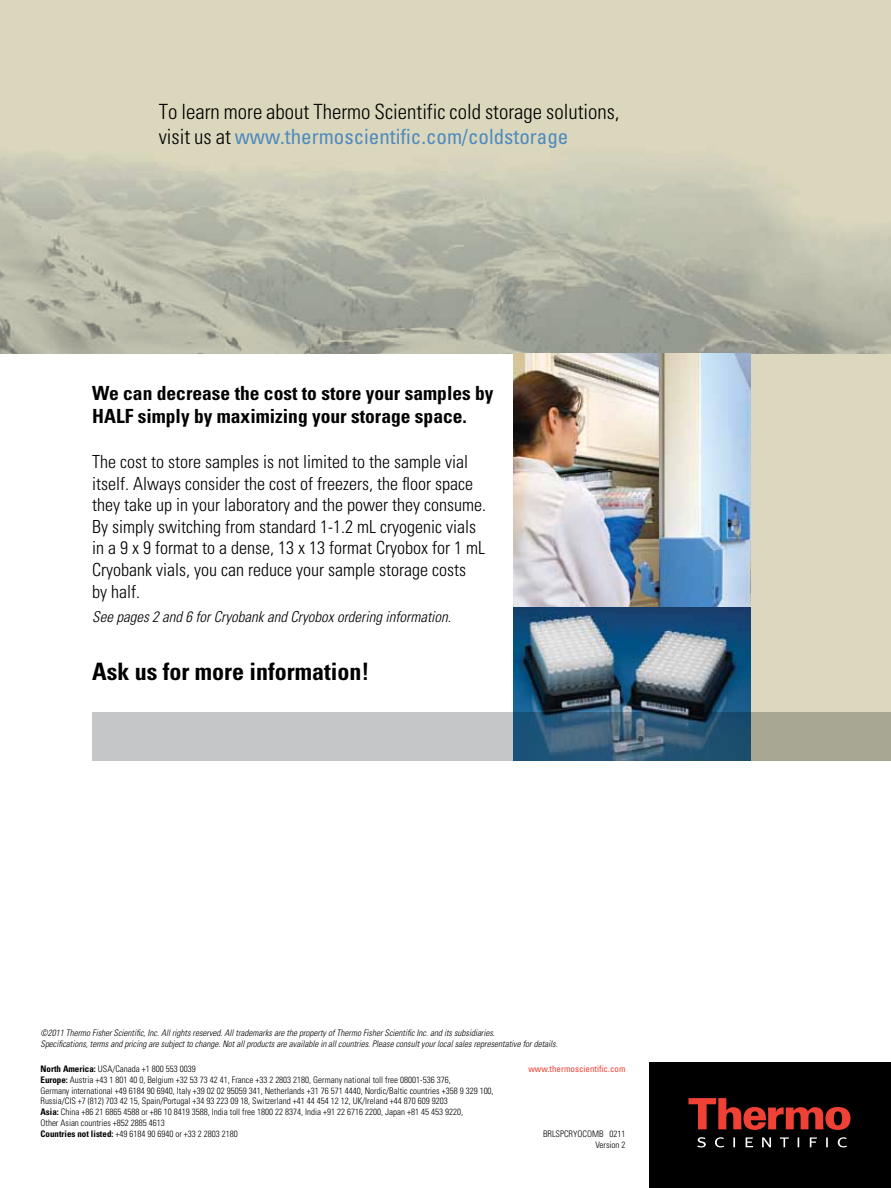
<style>
.page{position:relative;width:891px;height:1188px;background:#fff}
.page>*{position:absolute;margin:0;border:0;box-sizing:border-box;transform-origin:0 0}
.t1{font:700 condensed 24px "Univers LT Std";color:#000}
.t2{font:300 condensed 21px/25.5px "Univers LT Std";color:#000}
.t3{font:700 condensed 19.5px/23.4px "Univers LT Std";color:#000}
.t4{font:300 condensed 18px/21.6px "Univers LT Std";color:#000}
.t5{font:italic 300 condensed 15px "Univers";color:#000}
.t6{font:300 condensed 9px/10.8px "Univers LT Std";color:#000}
.t7{font:italic 300 condensed 9px/10.8px "Univers";color:#000}
.t8{font:condensed 9px "Univers LT Std";color:#ef4135}
.s1{font-weight:400;color:#4f8abe}
.s2{font-weight:700}
</style>
<div class="page">
<svg style="left:0;top:0;width:891px;height:354px;fill:#d3d1ba"></svg>
<div style="left:751px;top:354px;width:140px;height:406px;background:#dbd8bd"></div>
<img style="left:514px;top:354px;width:237px;height:253px">
<img style="left:514px;top:607px;width:237px;height:105px">
<div style="left:650px;top:1062px;width:241px;height:126px;background:#000"></div>
<svg style="left:688px;top:1098px;width:162px;height:32px"></svg>
<svg style="left:697px;top:1137px;width:150px;height:10px"></svg>
<svg style="left:92px;top:712px;width:799px;height:48px;fill:#c4c6c8"></svg>
<h2 class="t2" style="left:159px;top:99px;width:462px">To learn more about Thermo Scientific cold storage solutions, visit us at <span class="s1">www.thermoscientific.com/coldstorage</span></h2>
<h3 class="t3" style="left:92px;top:381px;width:403px">We can decrease the cost to store your samples by<br>HALF simply by maximizing your storage space.</h3>
<p class="t4" style="left:92px;top:451px;width:395px">The cost to store samples is not limited to the sample vial itself. Always consider the cost of freezers, the floor space they take up in your laboratory and the power they consume.<br>By simply switching from standard 1-1.2 mL cryogenic vials in a 9 x 9 format to a dense, 13 x 13 format Cryobox for 1 mL Cryobank vials, you can reduce your sample storage costs<br>by half.</p>
<h3 class="t5" style="left:92px;top:608px;width:360px">See pages 2 and 6 for Cryobank and Cryobox ordering information.</h3>
<h1 class="t1" style="left:92px;top:657px;width:279px">Ask us for more information!</h1>
<p class="t7" style="left:40px;top:1028px;width:519px">©2011 Thermo Fisher Scientific, Inc. All rights reserved. All trademarks are the property of Thermo Fisher Scientific Inc. and its subsidiaries.<br>Specifications, terms and pricing are subject to change. Not all products are available in all countries. Please consult your local sales representative for details.</p>
<p class="t6" style="left:40px;top:1063px;width:157px"><span class="s2">North America:</span> USA/Canada +1 800 553 0039</p>
<p class="t8" style="left:528px;top:1063px;width:99px">www.thermoscientific.com</p>
<p class="t6" style="left:40px;top:1074px;width:455px"><span class="s2">Europe:</span> Austria +43 1 801 40 0, Belgium +32 53 73 42 41, France +33 2 2803 2180, Germany national toll free 08001-536 376,<br>Germany international +49 6184 90 6940, Italy +39 02 02 95059 341, Netherlands +31 76 571 4440, Nordic/Baltic countries +358 9 329 100, Russia/CIS +7 (812) 703 42 15, Spain/Portugal +34 93 223 09 18, Switzerland +41 44 454 12 12, UK/Ireland +44 870 609 9203<br><span class="s2">Asia:</span> China +86 21 6865 4588 or +86 10 8419 3588, India toll free 1800 22 8374, India +91 22 6716 2200, Japan +81 45 453 9220,<br>Other Asian countries +852 2885 4613<br><span class="s2">Countries not listed:</span> +49 6184 90 6940 or +33 2 2803 2180</p>
<p class="t6" style="left:543px;top:1128px;width:84px;text-align:right">BRLSPCRYOCOMB 0211<br>Version 2</p>
</div>
